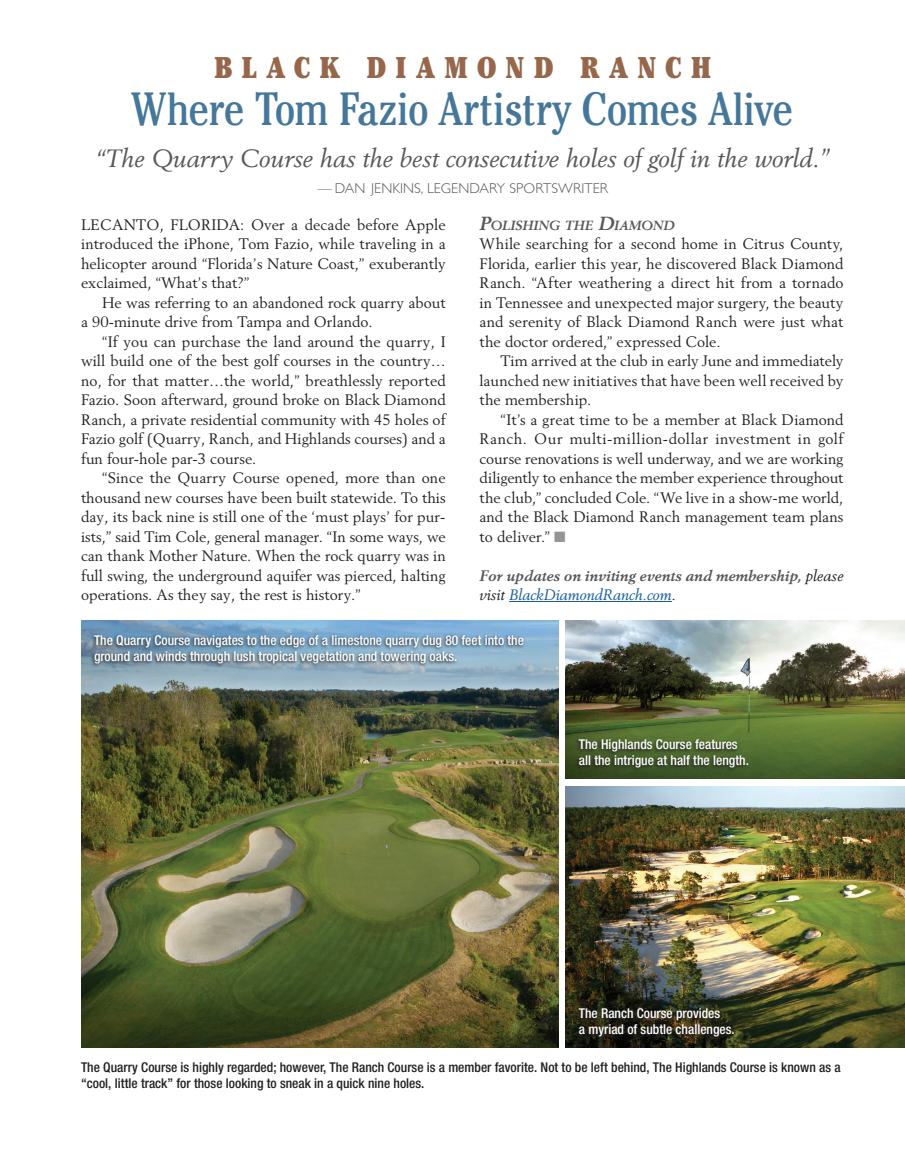
<style>
.page{position:relative;width:905px;height:1161px;background:#fff}
.page>*{position:absolute;margin:0;border:0;box-sizing:border-box;transform-origin:0 0}
.t1{font:condensed 46.5px "Cheltenham";letter-spacing:-.01em;color:#45779a}
.t2{font:900 condensed 30px "Cheltenham";letter-spacing:.305em;color:#97674b}
.t3{font:italic 24.75px "Berling";color:#57585a}
.t4{font:15px/19.5px "Berling";color:#231f20;text-align:justify}
.t5{font:italic 700 15px/19.5px "Berling";letter-spacing:.01em;color:#57585a}
.t6{font:300 14.25px "Gill Sans";letter-spacing:.005em;color:#57585a}
.t7{font:500 condensed 13.5px/16px "Helvetica Neue";color:#fff}
.t8{font:500 condensed 13.5px/16px "Helvetica Neue";color:#231f20}
.t9{font:italic 700 13.2px "Berling";letter-spacing:.015em;color:#57585a}
.s1{font-size:18.75px}
.s2{color:#939598}
.s3{font-weight:400;color:#231f20}
.s4{font-weight:400;color:#175d9e}
</style>
<div class="page">
<img style="left:566px;top:621px;width:338px;height:157px">
<img style="left:81px;top:621px;width:477px;height:426px">
<img style="left:566px;top:786px;width:338px;height:261px">
<svg style="left:90px;top:633px;width:435px;height:35px"></svg>
<svg style="left:574px;top:737px;width:176px;height:35px"></svg>
<svg style="left:574px;top:1006px;width:162px;height:34px"></svg>
<hr style="left:509px;top:601px;width:162px;height:1px;background:#175d9e">
<p class="t2" style="left:214px;top:49px;width:498px">BLACK DIAMOND RANCH</p>
<p class="t1" style="left:132px;top:81px;width:663px">Where Tom Fazio Artistry Comes Alive</p>
<p class="t3" style="left:96px;top:144px;width:735px">“The Quarry Course has the best consecutive holes of golf in the world.”</p>
<p class="t6" style="left:317px;top:177px;width:292px">— DAN JENKINS, LEGENDARY SPORTSWRITER</p>
<p class="t4" style="left:81px;top:214px;width:366px">LECANTO, FLORIDA: Over a decade before Apple introduced the iPhone, Tom Fazio, while traveling in a helicopter around “Florida’s Nature Coast,” exuberantly exclaimed, “What’s that?”</p>
<p class="t4" style="left:81px;top:292px;width:366px;text-indent:21px">He was referring to an abandoned rock quarry about a 90-minute drive from Tampa and Orlando.</p>
<p class="t4" style="left:81px;top:331px;width:366px;text-indent:21px">“If you can purchase the land around the quarry, I will build one of the best golf courses in the country… no, for that matter…the world,” breathlessly reported Fazio. Soon afterward, ground broke on Black Diamond Ranch, a private residential community with 45 holes of Fazio golf (Quarry, Ranch, and Highlands courses) and a fun four-hole par-3 course.</p>
<p class="t4" style="left:81px;top:468px;width:366px;text-indent:21px">“Since the Quarry Course opened, more than one thousand new courses have been built statewide. To this day, its back nine is still one of the ‘must plays’ for pur&shy;ists,” said Tim Cole, general manager. “In some ways, we can thank Mother Nature. When the rock quarry was in full swing, the underground aquifer was pierced, halting operations. As they say, the rest is history.”</p>
<p class="t9" style="left:479px;top:217px;width:197px"><span class="s1">P</span>OLISHING THE <span class="s1">D</span>IAMOND</p>
<p class="t4" style="left:479px;top:234px;width:365px">While searching for a second home in Citrus County, Florida, earlier this year, he discovered Black Diamond Ranch. “After weathering a direct hit from a tornado in Tennessee and unexpected major surgery, the beauty and serenity of Black Diamond Ranch were just what the doctor ordered,” expressed Cole.</p>
<p class="t4" style="left:479px;top:351px;width:365px;text-indent:21px">Tim arrived at the club in early June and immediately launched new initiatives that have been well received by the membership.</p>
<p class="t4" style="left:479px;top:409px;width:365px;text-indent:21px">“It’s a great time to be a member at Black Diamond Ranch. Our multi-million-dollar investment in golf course renovations is well underway, and we are working diligently to enhance the member experience throughout the club,” concluded Cole. “We live in a show-me world, and the Black Diamond Ranch management team plans to deliver.” <span class="s2">■</span></p>
<p class="t5" style="left:479px;top:565px;width:365px">For updates on inviting events and membership, <span class="s3">please visit</span> <span class="s4">BlackDiamondRanch.com</span><span class="s3">.</span></p>
<p class="t7" style="left:94px;top:632px;width:431px">The Quarry Course navigates to the edge of a limestone quarry dug 80 feet into the ground and winds through lush tropical vegetation and towering oaks.</p>
<p class="t7" style="left:579px;top:736px;width:172px">The Highlands Course features all the intrigue at half the length.</p>
<p class="t7" style="left:579px;top:1005px;width:157px">The Ranch Course provides<br>a myriad of subtle challenges.</p>
<p class="t8" style="left:81px;top:1059px;width:761px">The Quarry Course is highly regarded; however, The Ranch Course is a member favorite. Not to be left behind, The Highlands Course is known as a “cool, little track” for those looking to sneak in a quick nine holes.</p>
</div>
